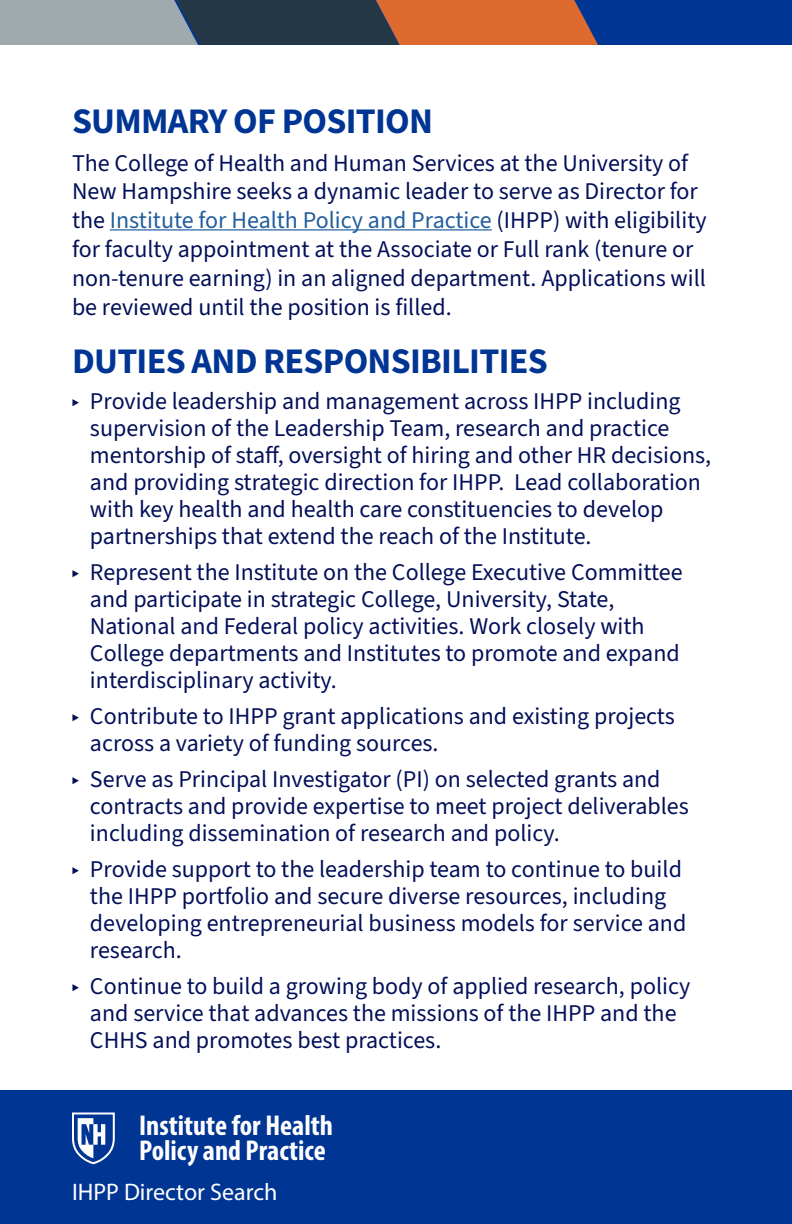
<style>
.page{position:relative;width:792px;height:1224px;background:#fff}
.page>*{position:absolute;margin:0;border:0;box-sizing:border-box;transform-origin:0 0}
.t1{font:700 36px "Source Sans 3";letter-spacing:-.02em;color:#003594}
.t2{font:700 condensed 28.8px/25px "Myriad Pro";color:#fff}
.t3{font:24px/27px "Source Sans 3";color:#031059}
.t4{font:24px "Myriad Pro";color:#fff}
.s1{color:#215e9e}
</style>
<div class="page">
<div style="left:0;top:1090px;width:792px;height:134px;background:#003594"></div>
<div style="left:15px;top:0;width:777px;height:45px;background:#003594"></div>
<svg style="left:0;top:0;width:598px;height:45px;background:#866b60"></svg>
<svg style="left:72px;top:1112px;width:43px;height:53px"></svg>
<hr style="left:110px;top:229px;width:382px;height:2px;background:#215e9e">
<h1 class="t1" style="left:72px;top:97px;width:363px">SUMMARY OF POSITION</h1>
<p class="t3" style="left:72px;top:149px;width:636px;line-height:28.8px">The College of Health and Human Services at the University of New Hampshire seeks a dynamic leader to serve as Director for the <span class="s1">Institute for Health Policy and Practice</span> (IHPP) with eligibility for faculty appointment at the Associate or Full rank (tenure or non-tenure earning) in an aligned department. Applications will be reviewed until the position is filled.</p>
<h1 class="t1" style="left:72px;top:337px;width:477px">DUTIES AND RESPONSIBILITIES</h1>
<p class="t3" style="left:90px;top:388px;width:623px;text-indent:-18px">‣ Provide leadership and management across IHPP including supervision of the Leadership Team, research and practice mentorship of staff, oversight of hiring and other HR decisions, and providing strategic direction for IHPP. Lead collaboration with key health and health care constituencies to develop partnerships that extend the reach of the Institute.</p>
<p class="t3" style="left:90px;top:559px;width:594px;text-indent:-18px">‣ Represent the Institute on the College Executive Committee and participate in strategic College, University, State, National and Federal policy activities. Work closely with College departments and Institutes to promote and expand interdisciplinary activity.</p>
<p class="t3" style="left:90px;top:703px;width:586px;text-indent:-18px">‣ Contribute to IHPP grant applications and existing projects across a variety of funding sources.</p>
<p class="t3" style="left:90px;top:766px;width:600px;text-indent:-18px">‣ Serve as Principal Investigator (PI) on selected grants and contracts and provide expertise to meet project deliverables including dissemination of research and policy.</p>
<p class="t3" style="left:90px;top:856px;width:598px;text-indent:-18px">‣ Provide support to the leadership team to continue to build the IHPP portfolio and secure diverse resources, including developing entrepreneurial business models for service and research.</p>
<p class="t3" style="left:90px;top:973px;width:602px;text-indent:-18px">‣ Continue to build a growing body of applied research, policy and service that advances the missions of the IHPP and the<br>CHHS and promotes best practices.</p>
<p class="t2" style="left:139px;top:1112px;width:195px">Institute for Health<br>Policy and Practice</p>
<p class="t4" style="left:72px;top:1178px;width:207px">IHPP Director Search</p>
</div>
